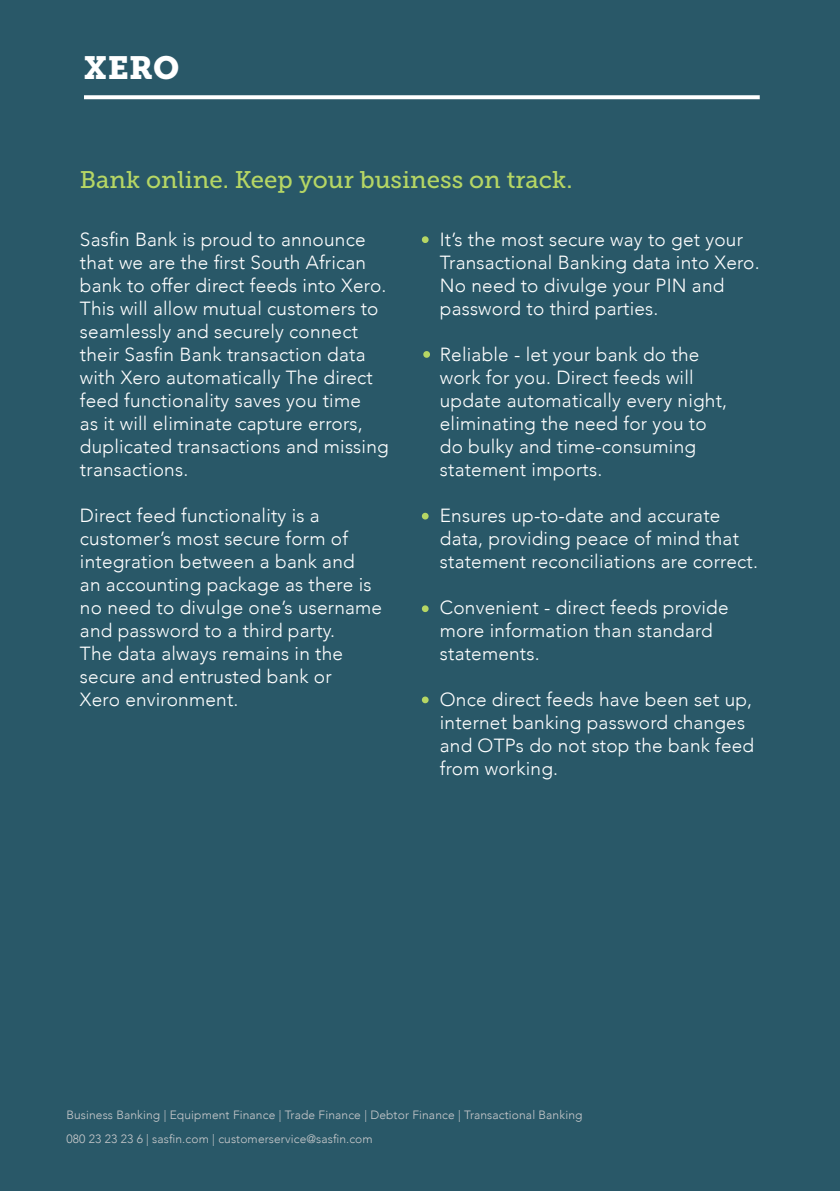
<style>
.page{position:relative;width:840px;height:1191px;background:#fff}
.page>*{position:absolute;margin:0;border:0;box-sizing:border-box;transform-origin:0 0}
.t1{font:32px "Museo Slab 900";color:#fff}
.t2{font:24px "Museo Slab 500";color:#b6d664}
.t3{font:300 19px/23px "Avenir";letter-spacing:.01em;color:#fff}
.t4{font:300 12px/24px "Avenir";letter-spacing:.01em;color:#c9cacc}
</style>
<div class="page">
<div style="left:0;top:0;width:839px;height:1191px;background:#295868"></div>
<svg style="left:84px;top:95px;width:675px;height:4px;background:#f1f4f5"></svg>
<svg style="left:423px;top:351px;width:7px;height:7px"></svg>
<svg style="left:421px;top:513px;width:7px;height:6px"></svg>
<svg style="left:421px;top:605px;width:7px;height:7px"></svg>
<svg style="left:421px;top:696px;width:7px;height:7px"></svg>
<svg style="left:421px;top:236px;width:7px;height:7px"></svg>
<h1 class="t1" style="left:84px;top:50px;width:97px">XERO</h1>
<p class="t2" style="left:80px;top:167px;width:493px">Bank online. Keep your business on track.</p>
<p class="t3" style="left:439px;top:228px;width:321px">It’s the most secure way to get your<br>Transactional Banking data into Xero.<br>No need to divulge your PIN and password to third parties.</p>
<p class="t3" style="left:439px;top:343px;width:288px">Reliable - let your bank do the work for you. Direct feeds will update automatically every night, eliminating the need for you to do bulky and time-consuming statement imports.</p>
<p class="t3" style="left:439px;top:504px;width:319px">Ensures up-to-date and accurate data, providing peace of mind that statement reconciliations are correct.</p>
<p class="t3" style="left:439px;top:596px;width:290px">Convenient - direct feeds provide more information than standard statements.</p>
<p class="t3" style="left:439px;top:688px;width:316px">Once direct feeds have been set up, internet banking password changes and OTPs do not stop the bank feed from working.</p>
<p class="t3" style="left:80px;top:228px;width:310px">Sasfin Bank is proud to announce that we are the first South African bank to offer direct feeds into Xero.<br>This will allow mutual customers to seamlessly and securely connect their Sasfin Bank transaction data with Xero automatically The direct feed functionality saves you time<br>as it will eliminate capture errors, duplicated transactions and missing transactions.</p>
<p class="t3" style="left:80px;top:504px;width:303px">Direct feed functionality is a customer’s most secure form of integration between a bank and<br>an accounting package as there is no need to divulge one’s username and password to a third party.<br>The data always remains in the secure and entrusted bank or<br>Xero environment.</p>
<p class="t4" style="left:66px;top:1102px;width:517px">Business Banking | Equipment Finance | Trade Finance | Debtor Finance | Transactional Banking<br>080 23 23 23 6 | sasfin.com | customerservice@sasfin.com</p>
</div>
